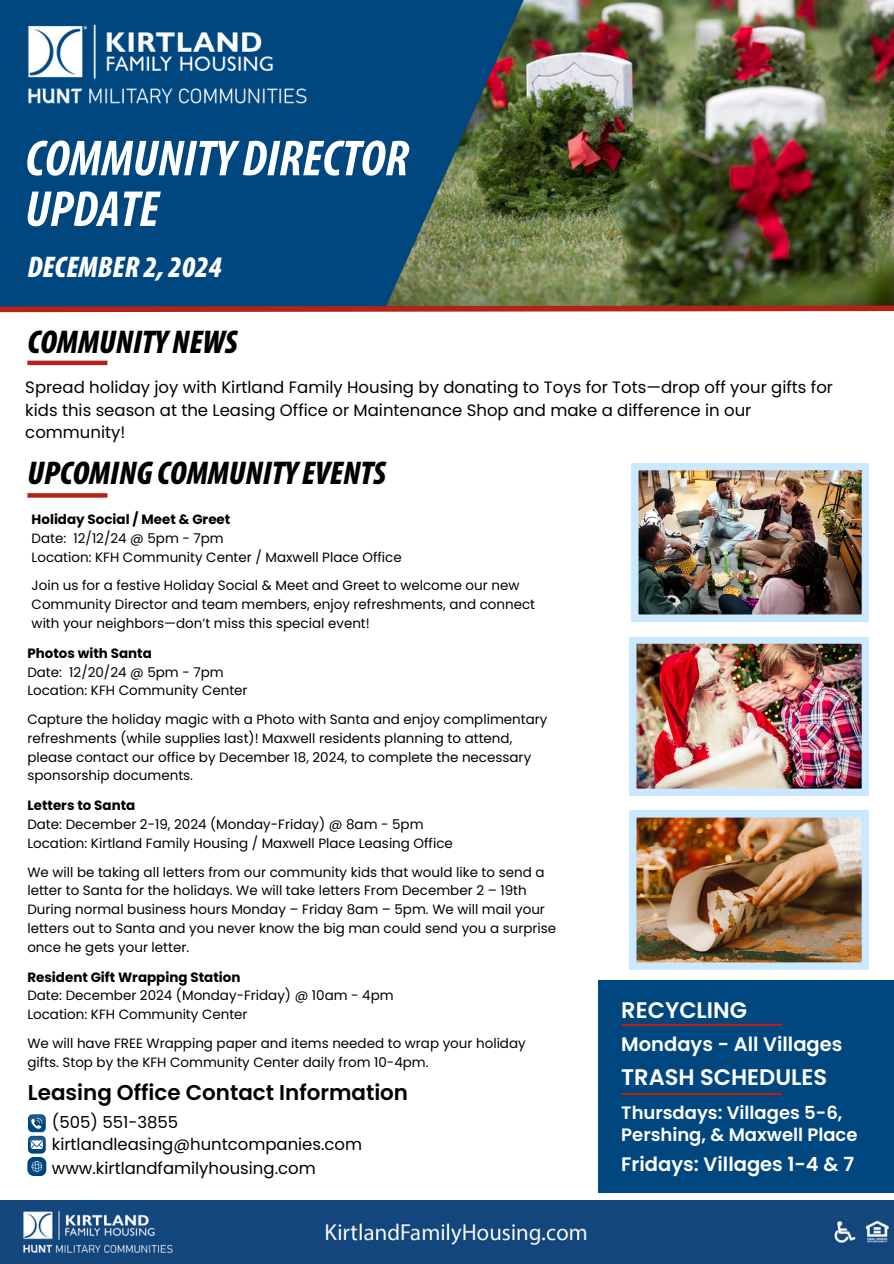
<style>
.page{position:relative;width:894px;height:1264px;background:#fff}
.page>*{position:absolute;margin:0;border:0;box-sizing:border-box;transform-origin:0 0}
.t1{font:italic 700 condensed 51px/50.7px "Myriad Pro";color:#fff}
.t2{font:italic 900 condensed 33px "Myriad Pro";color:#000}
.t3{font:italic 900 condensed 30px "Myriad Pro";color:#fff}
.t4{font:600 22.5px "Poppins";color:#fff}
.t5{font:600 21.45px "Poppins";color:#000}
.t6{font:600 19.5px "Poppins";color:#fff}
.t7{font:600 18px/22.5px "Poppins";color:#fff}
.t8{font:16.5px/22.5px "Poppins";color:#000}
.t9{font:13.5px/18.8px "Poppins";color:#000}
.t10{font:700 13.5px "Poppins";color:#000}
</style>
<div class="page">
<img style="left:560px;top:0;width:333px;height:302px">
<svg style="left:0;top:0;width:560px;height:302px;background:#1a5070"></svg>
<img style="left:0;top:0;width:335px;height:133px">
<img style="left:0;top:1200px;width:893px;height:63px">
<div style="left:597px;top:980px;width:296px;height:212px;background:#00467f"></div>
<svg style="left:28px;top:1114px;width:18px;height:39px"></svg>
<svg style="left:27px;top:1156px;width:19px;height:19px"></svg>
<svg style="left:32px;top:1161px;width:14px;height:14px"></svg>
<svg style="left:0;top:302px;width:893px;height:11px;background:#8c514b"></svg>
<div style="left:27px;top:360px;width:80px;height:5px;background:#b32317"></div>
<svg style="left:27px;top:493px;width:80px;height:4px"></svg>
<hr style="left:621px;top:1092px;width:160px;height:3px;background:#b32317">
<hr style="left:621px;top:1023px;width:160px;height:3px;background:#b32317">
<img style="left:631px;top:463px;width:237px;height:158px">
<img style="left:629px;top:637px;width:239px;height:158px">
<img style="left:629px;top:810px;width:239px;height:159px">
<p class="t1" style="left:25px;top:137px;width:385px">COMMUNITY DIRECTOR<br>UPDATE</p>
<p class="t3" style="left:27px;top:254px;width:196px">DECEMBER 2, 2024</p>
<p class="t2" style="left:27px;top:328px;width:212px">COMMUNITY NEWS</p>
<p class="t8" style="left:25px;top:376px;width:809px">Spread holiday joy with Kirtland Family Housing by donating to Toys for Tots—drop off your gifts for kids this season at the Leasing Office or Maintenance Shop and make a difference in our community!</p>
<h2 class="t2" style="left:27px;top:459px;width:360px">UPCOMING COMMUNITY EVENTS</h2>
<h6 class="t10" style="left:32px;top:510px;width:200px">Holiday Social / Meet &amp; Greet</h6>
<h2 class="t9" style="left:32px;top:528px;width:194px">Date: 12/12/24 @ 5pm - 7pm</h2>
<p class="t9" style="left:32px;top:547px;width:371px">Location: KFH Community Center / Maxwell Place Office</p>
<p class="t9" style="left:32px;top:576px;width:505px">Join us for a festive Holiday Social &amp; Meet and Greet to welcome our new<br>Community Director and team members, enjoy refreshments, and connect with your neighbors—don’t miss this special event!</p>
<p class="t10" style="left:27px;top:643px;width:126px">Photos with Santa</p>
<p class="t9" style="left:27px;top:662px;width:198px">Date: 12/20/24 @ 5pm - 7pm</p>
<p class="t9" style="left:27px;top:681px;width:222px">Location: KFH Community Center</p>
<p class="t9" style="left:27px;top:710px;width:521px">Capture the holiday magic with a Photo with Santa and enjoy complimentary refreshments (while supplies last)! Maxwell residents planning to attend, please contact our office by December 18, 2024, to complete the necessary sponsorship documents.</p>
<p class="t10" style="left:27px;top:796px;width:109px">Letters to Santa</p>
<p class="t9" style="left:27px;top:815px;width:397px">Date: December 2-19, 2024 (Monday-Friday) @ 8am - 5pm</p>
<p class="t9" style="left:27px;top:833px;width:427px">Location: Kirtland Family Housing / Maxwell Place Leasing Office</p>
<p class="t9" style="left:27px;top:862px;width:530px">We will be taking all letters from our community kids that would like to send a letter to Santa for the holidays. We will take letters From December 2 – 19th During normal business hours Monday – Friday 8am – 5pm. We will mail your letters out to Santa and you never know the big man could send you a surprise once he gets your letter.</p>
<h4 class="t10" style="left:27px;top:967px;width:214px">Resident Gift Wrapping Station</h4>
<p class="t9" style="left:27px;top:986px;width:367px">Date: December 2024 (Monday-Friday) @ 10am - 4pm</p>
<p class="t9" style="left:27px;top:1005px;width:222px">Location: KFH Community Center</p>
<p class="t9" style="left:27px;top:1033px;width:499px">We will have FREE Wrapping paper and items needed to wrap your holiday gifts. Stop by the KFH Community Center daily from 10-4pm.</p>
<p class="t5" style="left:28px;top:1077px;width:381px">Leasing Office Contact Information</p>
<h1 class="t8" style="left:52px;top:1111px;width:128px">(505) 551-3855</h1>
<h2 class="t8" style="left:52px;top:1132px;width:312px">kirtlandleasing@huntcompanies.com</h2>
<p class="t8" style="left:52px;top:1156px;width:265px">www.kirtlandfamilyhousing.com</p>
<p class="t4" style="left:621px;top:994px;width:127px">RECYCLING</p>
<p class="t6" style="left:621px;top:1030px;width:222px">Mondays - All Villages</p>
<p class="t4" style="left:621px;top:1061px;width:207px">TRASH SCHEDULES</p>
<p class="t7" style="left:621px;top:1101px;width:238px">Thursdays: Villages 5-6,<br>Pershing, &amp; Maxwell Place</p>
<p class="t6" style="left:621px;top:1150px;width:234px">Fridays: Villages 1-4 &amp; 7</p>
</div>
